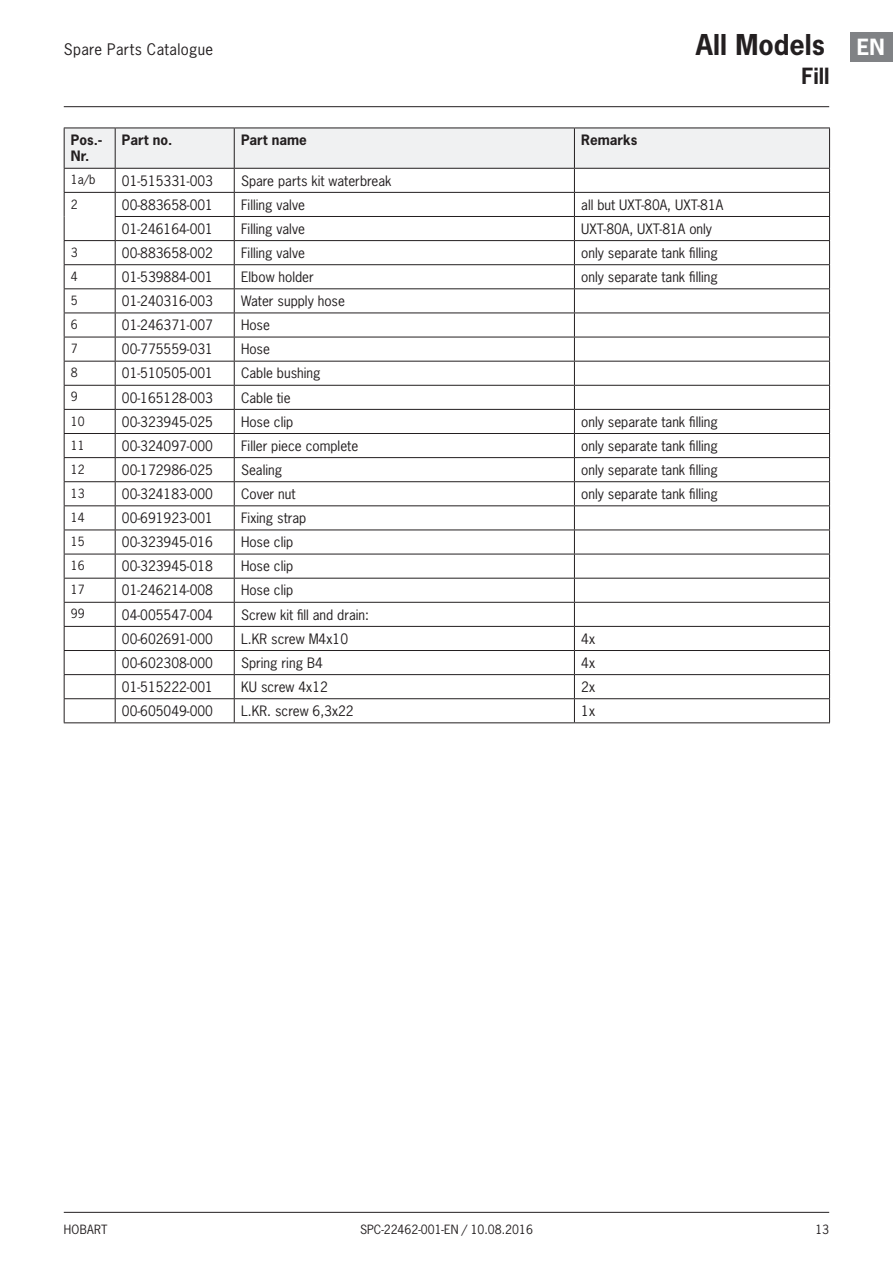
<style>
.page{position:relative;width:893px;height:1263px;background:#fff}
.page>*{position:absolute;margin:0;border:0;box-sizing:border-box;transform-origin:0 0}
.t1{font:700 27px "News Gothic Std";color:#231f20}
.t2{font:700 21px "News Gothic Std";color:#231f20}
.t3{font:15px "News Gothic Std";letter-spacing:.025em;color:#231f20}
.TableCell_9pt{font:13.5px "News Gothic Std";color:#231f20}
.TableHeadingCell_9pt{font:700 13.5px/16.2px "News Gothic Std";color:#231f20}
.TableCell_8pt{font:12px "News Gothic Std";color:#231f20}
.s1{font-size:21px;color:#fff}
</style>
<div class="page">
<hr style="left:64px;top:1212px;width:765px;height:1px;background:#231f20">
<div style="left:850px;top:32px;width:43px;height:30px;background:#808285"></div>
<hr style="left:64px;top:106px;width:765px;height:1px;background:#231f20">
<hr style="left:64px;top:722px;width:51px;height:1px;background:#231f20">
<hr style="left:115px;top:722px;width:119px;height:1px;background:#231f20">
<hr style="left:234px;top:722px;width:340px;height:1px;background:#231f20">
<hr style="left:574px;top:722px;width:256px;height:1px;background:#231f20">
<svg style="left:64px;top:128px;width:766px;height:594px"></svg>
<hr style="left:64px;top:240px;width:51px;height:1px;background:#231f20">
<p class="t3" style="left:64px;top:40px;width:151px">Spare Parts Catalogue</p>
<h1 class="t1" style="left:696px;top:27px;width:190px">All Models <span class="s1">EN</span></h1>
<h2 class="t2" style="left:802px;top:63px;width:29px">Fill</h2>
<p class="TableHeadingCell_9pt" style="left:71px;top:132px;width:33px">Pos.-<br>Nr.</p>
<p class="TableHeadingCell_9pt" style="left:122px;top:132px;width:52px">Part no.</p>
<p class="TableHeadingCell_9pt" style="left:241px;top:132px;width:67px">Part name</p>
<p class="TableHeadingCell_9pt" style="left:581px;top:132px;width:58px">Remarks</p>
<p class="TableCell_8pt" style="left:71px;top:172px;width:26px">1a/b</p>
<p class="TableCell_9pt" style="left:122px;top:172px;width:93px">01-515331-003</p>
<p class="TableCell_9pt" style="left:241px;top:172px;width:152px">Spare parts kit waterbreak</p>
<p class="TableCell_8pt" style="left:71px;top:196px;width:8px">2</p>
<p class="TableCell_9pt" style="left:122px;top:196px;width:93px">00-883658-001</p>
<p class="TableCell_9pt" style="left:241px;top:196px;width:65px">Filling valve</p>
<p class="TableCell_9pt" style="left:581px;top:196px;width:144px">all but UXT-80A, UXT-81A</p>
<p class="TableCell_9pt" style="left:122px;top:220px;width:93px">01-246164-001</p>
<p class="TableCell_9pt" style="left:241px;top:220px;width:65px">Filling valve</p>
<p class="TableCell_9pt" style="left:581px;top:220px;width:132px">UXT-80A, UXT-81A only</p>
<p class="TableCell_8pt" style="left:71px;top:244px;width:8px">3</p>
<p class="TableCell_9pt" style="left:122px;top:244px;width:93px">00-883658-002</p>
<p class="TableCell_9pt" style="left:241px;top:244px;width:65px">Filling valve</p>
<p class="TableCell_9pt" style="left:581px;top:244px;width:138px">only separate tank filling</p>
<p class="TableCell_8pt" style="left:71px;top:269px;width:8px">4</p>
<p class="TableCell_9pt" style="left:122px;top:268px;width:93px">01-539884-001</p>
<p class="TableCell_9pt" style="left:241px;top:268px;width:74px">Elbow holder</p>
<p class="TableCell_9pt" style="left:581px;top:268px;width:138px">only separate tank filling</p>
<p class="TableCell_8pt" style="left:71px;top:293px;width:8px">5</p>
<p class="TableCell_9pt" style="left:122px;top:292px;width:93px">01-240316-003</p>
<p class="TableCell_9pt" style="left:241px;top:292px;width:105px">Water supply hose</p>
<p class="TableCell_8pt" style="left:71px;top:317px;width:8px">6</p>
<p class="TableCell_9pt" style="left:122px;top:316px;width:93px">01-246371-007</p>
<p class="TableCell_9pt" style="left:241px;top:316px;width:30px">Hose</p>
<p class="TableCell_8pt" style="left:71px;top:341px;width:8px">7</p>
<p class="TableCell_9pt" style="left:122px;top:341px;width:93px">00-775559-031</p>
<p class="TableCell_9pt" style="left:241px;top:341px;width:30px">Hose</p>
<p class="TableCell_8pt" style="left:71px;top:365px;width:8px">8</p>
<p class="TableCell_9pt" style="left:122px;top:365px;width:93px">01-510505-001</p>
<p class="TableCell_9pt" style="left:241px;top:365px;width:81px">Cable bushing</p>
<p class="TableCell_8pt" style="left:71px;top:389px;width:8px">9</p>
<p class="TableCell_9pt" style="left:122px;top:389px;width:93px">00-165128-003</p>
<p class="TableCell_9pt" style="left:241px;top:389px;width:51px">Cable tie</p>
<p class="TableCell_8pt" style="left:71px;top:413px;width:15px">10</p>
<p class="TableCell_9pt" style="left:122px;top:413px;width:93px">00-323945-025</p>
<p class="TableCell_9pt" style="left:241px;top:413px;width:54px">Hose clip</p>
<p class="TableCell_9pt" style="left:581px;top:413px;width:138px">only separate tank filling</p>
<p class="TableCell_8pt" style="left:71px;top:437px;width:15px">11</p>
<p class="TableCell_9pt" style="left:122px;top:437px;width:93px">00-324097-000</p>
<p class="TableCell_9pt" style="left:241px;top:437px;width:119px">Filler piece complete</p>
<p class="TableCell_9pt" style="left:581px;top:437px;width:138px">only separate tank filling</p>
<p class="TableCell_8pt" style="left:71px;top:461px;width:15px">12</p>
<p class="TableCell_9pt" style="left:122px;top:461px;width:93px">00-172986-025</p>
<p class="TableCell_9pt" style="left:241px;top:461px;width:43px">Sealing</p>
<p class="TableCell_9pt" style="left:581px;top:461px;width:138px">only separate tank filling</p>
<p class="TableCell_8pt" style="left:71px;top:486px;width:15px">13</p>
<p class="TableCell_9pt" style="left:122px;top:485px;width:93px">00-324183-000</p>
<p class="TableCell_9pt" style="left:241px;top:485px;width:56px">Cover nut</p>
<p class="TableCell_9pt" style="left:581px;top:485px;width:138px">only separate tank filling</p>
<p class="TableCell_8pt" style="left:71px;top:510px;width:15px">14</p>
<p class="TableCell_9pt" style="left:122px;top:509px;width:93px">00-691923-001</p>
<p class="TableCell_9pt" style="left:241px;top:509px;width:67px">Fixing strap</p>
<p class="TableCell_8pt" style="left:71px;top:534px;width:15px">15</p>
<p class="TableCell_9pt" style="left:122px;top:533px;width:93px">00-323945-016</p>
<p class="TableCell_9pt" style="left:241px;top:533px;width:54px">Hose clip</p>
<p class="TableCell_8pt" style="left:71px;top:558px;width:15px">16</p>
<p class="TableCell_9pt" style="left:122px;top:558px;width:93px">00-323945-018</p>
<p class="TableCell_9pt" style="left:241px;top:558px;width:54px">Hose clip</p>
<p class="TableCell_8pt" style="left:71px;top:582px;width:15px">17</p>
<p class="TableCell_9pt" style="left:122px;top:582px;width:93px">01-246214-008</p>
<p class="TableCell_9pt" style="left:241px;top:582px;width:54px">Hose clip</p>
<p class="TableCell_8pt" style="left:71px;top:606px;width:15px">99</p>
<p class="TableCell_9pt" style="left:122px;top:606px;width:93px">04-005547-004</p>
<p class="TableCell_9pt" style="left:241px;top:606px;width:130px">Screw kit fill and drain:</p>
<p class="TableCell_9pt" style="left:122px;top:630px;width:93px">00-602691-000</p>
<p class="TableCell_9pt" style="left:241px;top:630px;width:109px">L.KR screw M4x10</p>
<p class="TableCell_9pt" style="left:581px;top:630px;width:15px">4x</p>
<p class="TableCell_9pt" style="left:122px;top:654px;width:93px">00-602308-000</p>
<p class="TableCell_9pt" style="left:241px;top:654px;width:83px">Spring ring B4</p>
<p class="TableCell_9pt" style="left:581px;top:654px;width:15px">4x</p>
<p class="TableCell_9pt" style="left:122px;top:678px;width:93px">01-515222-001</p>
<p class="TableCell_9pt" style="left:241px;top:678px;width:88px">KU screw 4x12</p>
<p class="TableCell_9pt" style="left:581px;top:678px;width:15px">2x</p>
<p class="TableCell_9pt" style="left:122px;top:702px;width:93px">00-605049-000</p>
<p class="TableCell_9pt" style="left:241px;top:702px;width:114px">L.KR. screw 6,3x22</p>
<p class="TableCell_9pt" style="left:581px;top:702px;width:15px">1x</p>
<p class="TableCell_8pt" style="left:64px;top:1222px;width:45px">HOBART</p>
<p class="TableCell_8pt" style="left:360px;top:1222px;width:174px">SPC-22462-001-EN / 10.08.2016</p>
<p class="TableCell_8pt" style="left:815px;top:1222px;width:15px">13</p>
</div>
